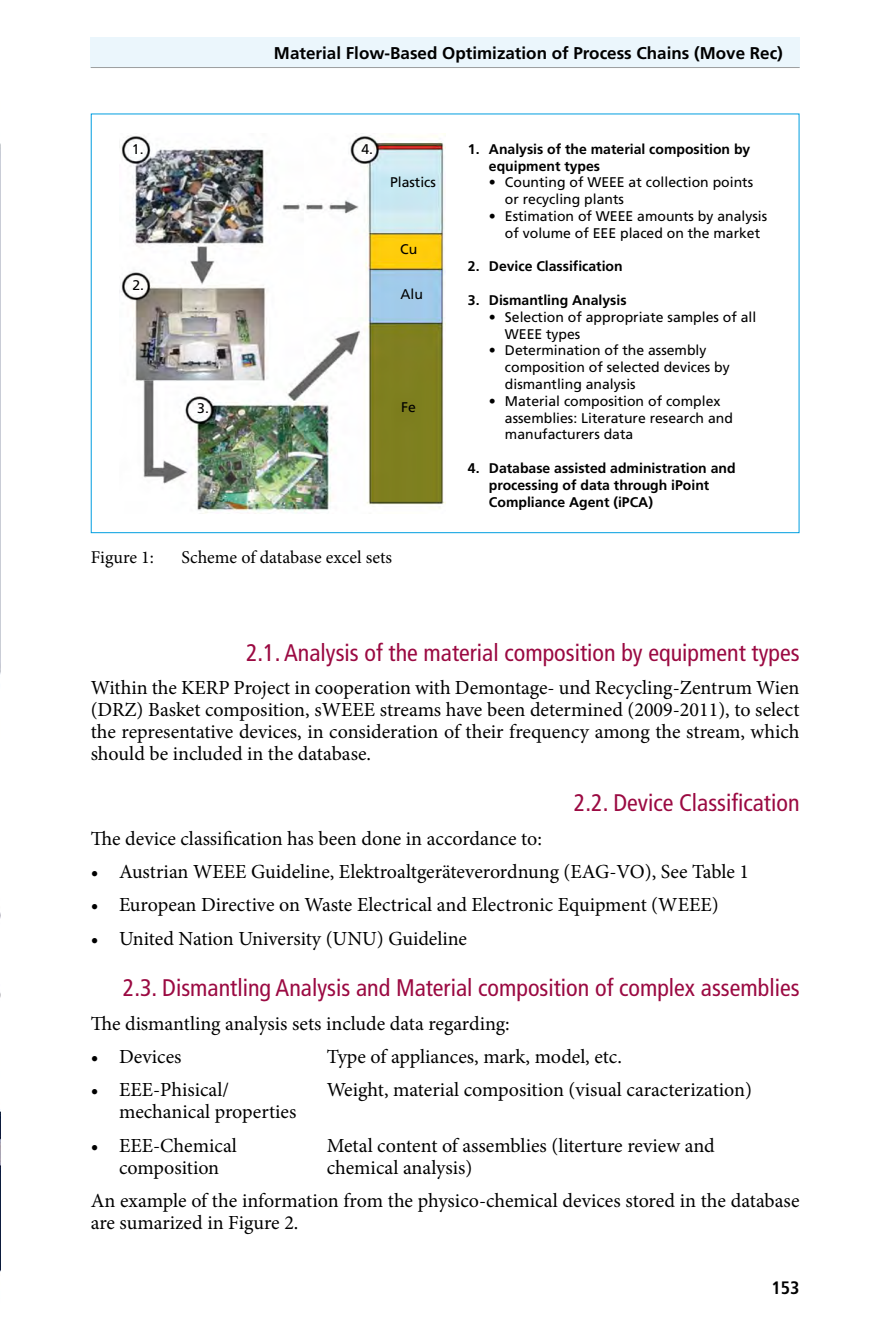
<style>
.page{position:relative;width:879px;height:1333px;background:#fff}
.page>*{position:absolute;margin:0;border:0;box-sizing:border-box;transform-origin:0 0}
.t1{font:condensed 24px "Frutiger";color:#9b0a42}
.t2{font:20px/22px "Minion Pro";color:#000;text-align:justify}
.t3{font:18px "Minion Pro";color:#000}
.t4{font:700 condensed 18px "Frutiger";color:#000}
.t5{font:700 17px "Frutiger";color:#000}
.t6{font:14px/16.8px "Frutiger";color:#000}
.t7{font:700 14px/16.8px "Frutiger";color:#000}
</style>
<div class="page">
<div style="left:90px;top:37px;width:709px;height:31px;background:#ebf6fc"></div>
<hr style="left:91px;top:67px;width:708px;height:1px;background:#9c9e9f">
<img style="left:119px;top:133px;width:326px;height:380px">
<img style="left:0;top:143px;width:1px;height:1129px">
<p class="t6" style="left:132px;top:140px;width:13px">1.</p>
<p class="t6" style="left:132px;top:277px;width:13px">2.</p>
<p class="t6" style="left:197px;top:400px;width:13px">3.</p>
<p class="t5" style="left:274px;top:43px;width:510px">Material Flow-Based Optimization of Process Chains (Move Rec)</p>
<p class="t6" style="left:361px;top:140px;width:13px">4.</p>
<p class="t7" style="left:489px;top:140px;width:263px;text-indent:-21px">1. Analysis of the material composition by equipment types</p>
<p class="t6" style="left:505px;top:174px;width:250px;text-indent:-16px">• Counting of WEEE at collection points or recycling plants</p>
<p class="t6" style="left:505px;top:207px;width:264px;text-indent:-16px">• Estimation of WEEE amounts by analysis of volume of EEE placed on the market</p>
<p class="t7" style="left:468px;top:258px;width:156px">2. Device Classification</p>
<p class="t7" style="left:468px;top:291px;width:160px">3. Dismantling Analysis</p>
<p class="t6" style="left:505px;top:308px;width:253px;text-indent:-16px">• Selection of appropriate samples of all<br>WEEE types</p>
<p class="t6" style="left:505px;top:342px;width:226px;text-indent:-16px">• Determination of the assembly composition of selected devices by dismantling analysis</p>
<p class="t6" style="left:505px;top:392px;width:229px;text-indent:-16px">• Material composition of complex assemblies: Literature research and manufacturers data</p>
<p class="t7" style="left:489px;top:459px;width:248px;text-indent:-21px">4. Database assisted administration and processing of data through iPoint<br>Compliance Agent (iPCA)</p>
<p class="t6" style="left:390px;top:173px;width:47px">Plastics</p>
<p class="t6" style="left:400px;top:240px;width:19px">Cu</p>
<p class="t6" style="left:400px;top:286px;width:24px">Alu</p>
<p class="t6" style="left:401px;top:399px;width:16px">Fe</p>
<p class="t3" style="left:91px;top:545px;width:65px">Figure 1:</p>
<p class="t3" style="left:181px;top:545px;width:212px">Scheme of database excel sets</p>
<p class="t1" style="left:246px;top:638px;width:555px">2.1. Analysis of the material composition by equipment types</p>
<p class="t2" style="left:91px;top:676px;width:710px">Within the KERP Project in cooperation with Demontage- und Recycling-Zentrum Wien (DRZ) Basket composition, sWEEE streams have been determined (2009-2011), to select the representative devices, in consideration of their frequency among the stream, which should be included in the database.</p>
<p class="t1" style="left:574px;top:789px;width:227px">2.2. Device Classification</p>
<p class="t2" style="left:91px;top:827px;width:453px">The device classification has been done in accordance to:</p>
<p class="t2" style="left:91px;top:860px;width:660px">• Austrian WEEE Guideline, Elektroaltgeräteverordnung (EAG-VO), See Table 1</p>
<p class="t2" style="left:91px;top:894px;width:629px">• European Directive on Waste Electrical and Electronic Equipment (WEEE)</p>
<p class="t2" style="left:91px;top:927px;width:378px">• United Nation University (UNU) Guideline</p>
<p class="t1" style="left:123px;top:973px;width:678px">2.3. Dismantling Analysis and Material composition of complex assemblies</p>
<p class="t2" style="left:91px;top:1012px;width:420px">The dismantling analysis sets include data regarding:</p>
<p class="t2" style="left:91px;top:1045px;width:92px">• Devices</p>
<p class="t2" style="left:327px;top:1045px;width:296px">Type of appliances, mark, model, etc.</p>
<p class="t2" style="left:91px;top:1078px;width:140px">• EEE-Phisical/</p>
<p class="t2" style="left:327px;top:1078px;width:427px">Weight, material composition (visual caracterization)</p>
<p class="t2" style="left:119px;top:1100px;width:179px">mechanical properties</p>
<p class="t2" style="left:91px;top:1134px;width:148px">• EEE-Chemical</p>
<p class="t2" style="left:327px;top:1134px;width:389px">Metal content of assemblies (literture review and</p>
<p class="t2" style="left:119px;top:1156px;width:102px">composition</p>
<p class="t2" style="left:91px;top:1150px;width:710px;line-height:33.4px;text-indent:236px">chemical analysis)<br>An example of the information from the physico-chemical devices stored in the database</p>
<p class="t2" style="left:91px;top:1211px;width:209px">are sumarized in Figure 2.</p>
<p class="t4" style="left:771px;top:1276px;width:30px">153</p>
</div>
